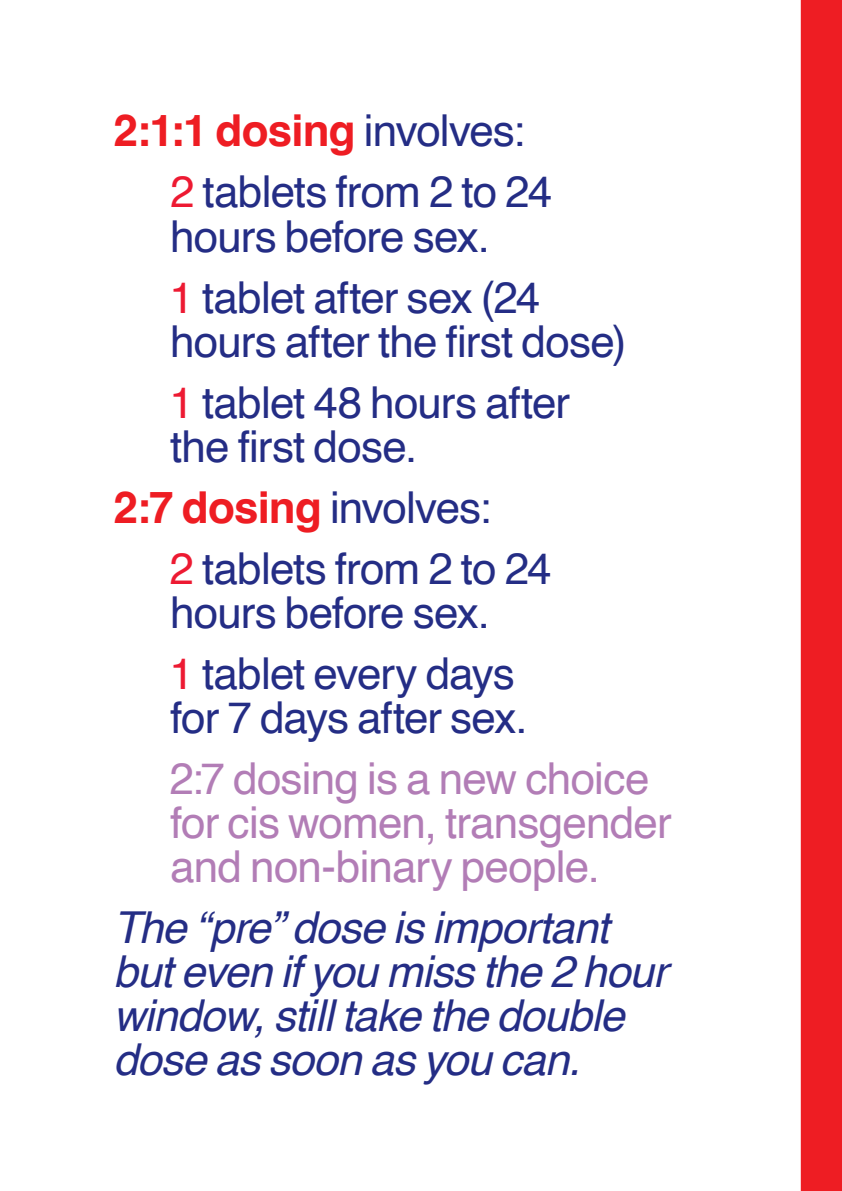
<style>
.page{position:relative;width:842px;height:1191px;background:#fff}
.page>*{position:absolute;margin:0;border:0;box-sizing:border-box;transform-origin:0 0}
.t1{font:44px/61.2px "Helvetica";letter-spacing:-.02em;color:#242d85}
.t2{font:italic 44px/44px "Helvetica";letter-spacing:-.02em;color:#242d85}
.t3{font:44px/44px "Helvetica";letter-spacing:-.02em;color:#b27db6}
.t4{font:700 44px "Helvetica";letter-spacing:-.02em;color:#ee1d23}
.s1{font-weight:700;color:#ee1d23}
.s2{color:#ed1a32}
.s3{font-weight:400;color:#242d85}
</style>
<div class="page">
<div style="left:801px;top:0;width:41px;height:1191px;background:#ee1d23"></div>
<p class="t1" style="left:170px;top:102px;width:384px;text-indent:-57px"><span class="s1">2:1:1 dosing</span> involves:<br><span class="s2">2</span> tablets from 2 to 24</p>
<p class="t1" style="left:169px;top:207px;width:372px">hours before sex.<br><span class="s2">1</span> tablet after sex (24</p>
<p class="t1" style="left:169px;top:312px;width:459px">hours after the first dose)<br><span class="s2">1</span> tablet 48 hours after</p>
<p class="t1" style="left:170px;top:417px;width:249px">the first dose.</p>
<p class="t4" style="left:113px;top:480px;width:379px">2:7 dosing <span class="s3">involves:</span></p>
<p class="t1" style="left:169px;top:539px;width:384px"><span class="s2">2</span> tablets from 2 to 24</p>
<p class="t1" style="left:169px;top:583px;width:347px">hours before sex.<br><span class="s2">1</span> tablet every days</p>
<p class="t1" style="left:170px;top:688px;width:359px">for 7 days after sex.</p>
<p class="t3" style="left:169px;top:757px;width:504px">2:7 dosing is a new choice for cis women, transgender and non-binary people.</p>
<p class="t2" style="left:113px;top:906px;width:556px">The “pre” dose is important but even if you miss the 2 hour window, still take the double dose as soon as you can.</p>
</div>
